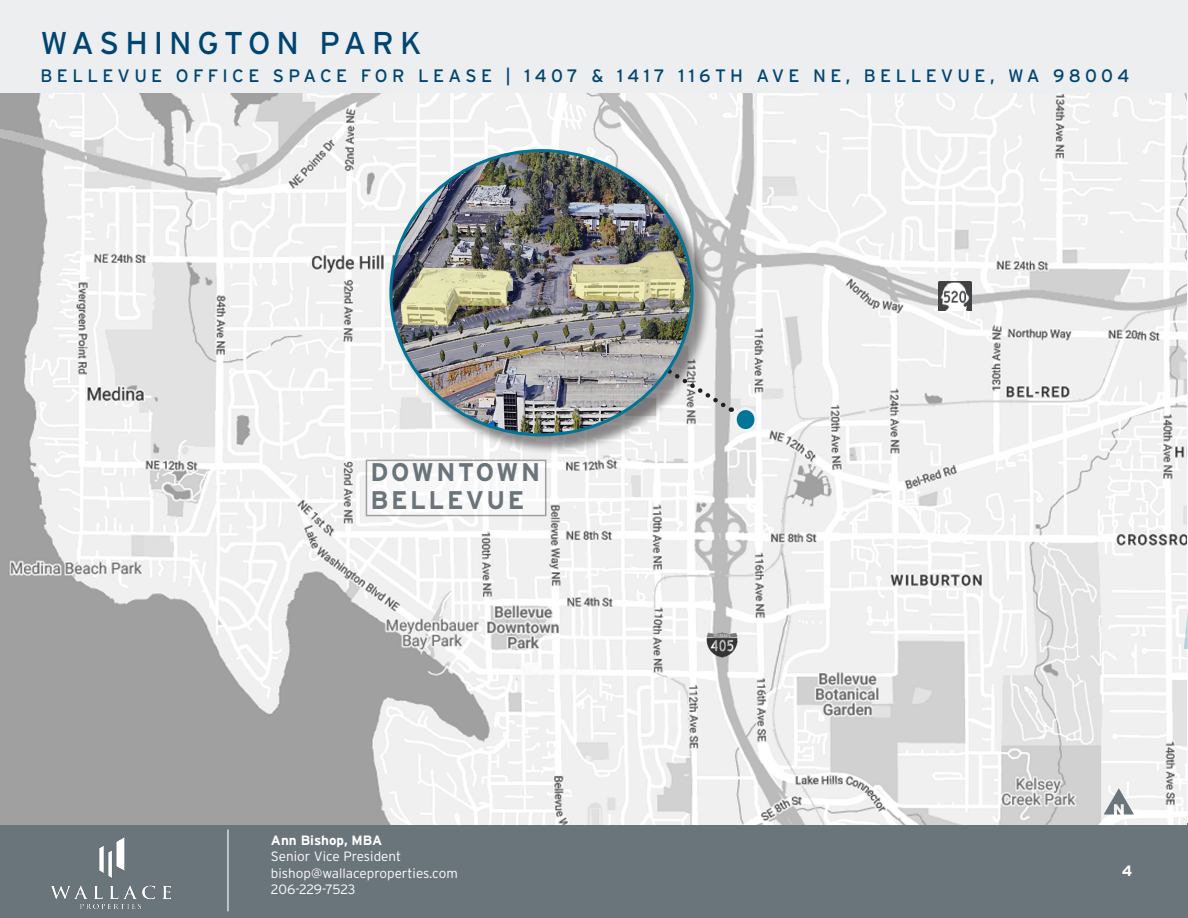
<style>
.page{position:relative;width:1188px;height:918px;background:#fff}
.page>*{position:absolute;margin:0;border:0;box-sizing:border-box;transform-origin:0 0}
.t1{font:31.5px "Interstate";letter-spacing:.19em;color:#004472}
.Bullets{font:700 25.5px "Interstate";letter-spacing:.1em;color:#6a747b}
.t2{font:18px "Interstate";letter-spacing:.24em;color:#004472}
.t3{font:700 15px "Interstate";color:#fff}
.t4{font:300 13.5px/16.5px "Interstate";color:#fff}
.t5{font:700 13.5px "Interstate";color:#fff}
</style>
<div class="page">
<div style="left:0;top:0;width:1188px;height:93px;background:#edeeef"></div>
<div style="left:0;top:824px;width:1188px;height:94px;background:#6a747b"></div>
<hr style="left:227px;top:830px;width:2px;height:81px;background:#fff">
<img style="left:51px;top:837px;width:119px;height:71px">
<img style="left:0;top:93px;width:1186px;height:731px">
<svg style="left:1182px;top:455px;width:6px;height:211px"></svg>
<div style="left:735px;top:409px;width:21px;height:22px;background:#007598;border-radius:50%"></div>
<div style="left:734px;top:407px;width:24px;height:25px;border:3px solid #f3f4f5;border-radius:50%"></div>
<img style="left:705px;top:631px;width:33px;height:28px">
<svg style="left:1104px;top:788px;width:30px;height:26px"></svg>
<div style="left:366px;top:460px;width:180px;height:56px;background:#f7f7f7"></div>
<img style="left:939px;top:282px;width:33px;height:29px">
<div style="left:392px;top:151px;width:320px;height:304px;background:#231f20;opacity:.5"></div>
<img style="left:391px;top:151px;width:301px;height:284px">
<img style="left:540px;top:252px;width:192px;height:160px">
<img style="left:401px;top:268px;width:112px;height:58px">
<h1 class="t1" style="left:40px;top:25px;width:383px">WASHINGTON PARK</h1>
<p class="t2" style="left:40px;top:66px;width:1091px">BELLEVUE OFFICE SPACE FOR LEASE | 1407 &amp; 1417 116TH AVE NE, BELLEVUE, WA 98004</p>
<p class="Bullets" style="left:370px;top:458px;width:171px">DOWNTOWN</p>
<p class="Bullets" style="left:370px;top:485px;width:156px">BELLEVUE</p>
<p class="t5" style="left:271px;top:833px;width:113px">Ann Bishop, MBA</p>
<p class="t4" style="left:271px;top:848px;width:188px">Senior Vice President bishop@wallaceproperties.com<br>206-229-7523</p>
<p class="t3" style="left:1122px;top:862px;width:12px">4</p>
</div>
